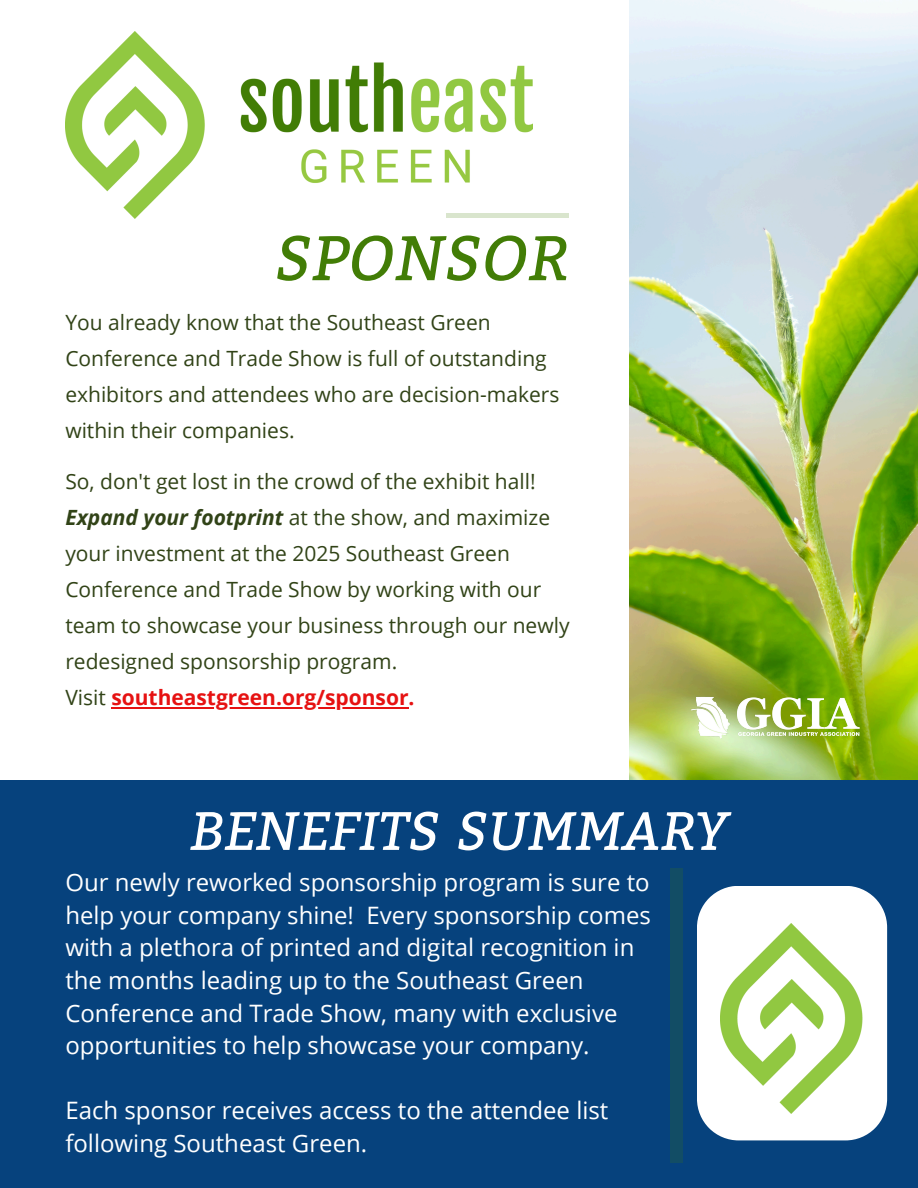
<style>
.page{position:relative;width:918px;height:1188px;background:#fff}
.page>*{position:absolute;margin:0;border:0;box-sizing:border-box;transform-origin:0 0}
.t1{font:italic 63px "Bitter";color:#427d06}
.t2{font:italic 54px "Bitter";color:#fff}
.t3{font:24px/32.7px "Open Sans";color:#fff}
.t4{font:21px/36px "Open Sans";color:#314317}
.s1{font-weight:700;font-style:italic}
.s2{font-weight:700;color:#e61212}
</style>
<div class="page">
<img style="left:629px;top:0;width:289px;height:780px">
<div style="left:0;top:780px;width:918px;height:408px;background:#06427d"></div>
<hr style="left:111px;top:707px;width:298px;height:1px;background:#e61212">
<div style="left:670px;top:868px;width:12px;height:295px;background:#124d65"></div>
<div style="left:446px;top:213px;width:122px;height:5px;background:#d9e5cd"></div>
<img style="left:65px;top:32px;width:467px;height:186px">
<img style="left:682px;top:679px;width:192px;height:68px">
<svg style="left:697px;top:886px;width:190px;height:254px;background:#edf2f5"></svg>
<img style="left:721px;top:924px;width:143px;height:190px">
<h2 class="t1" style="left:275px;top:212px;width:295px">SPONSOR</h2>
<p class="t4" style="left:65px;top:304px;width:496px">You already know that the Southeast Green Conference and Trade Show is full of outstanding exhibitors and attendees who are decision-makers within their companies.</p>
<p class="t4" style="left:65px;top:463px;width:506px">So, don't get lost in the crowd of the exhibit hall!<br><span class="s1">Expand your footprint</span> at the show, and maximize your investment at the 2025 Southeast Green Conference and Trade Show by working with our team to showcase your business through our newly redesigned sponsorship program.<br>Visit <span class="s2">southeastgreen.org/sponsor.</span></p>
<h1 class="t2" style="left:190px;top:791px;width:540px">BENEFITS SUMMARY</h1>
<p class="t3" style="left:65px;top:865px;width:587px">Our newly reworked sponsorship program is sure to help your company shine! Every sponsorship comes with a plethora of printed and digital recognition in the months leading up to the Southeast Green Conference and Trade Show, many with exclusive opportunities to help showcase your company.</p>
<p class="t3" style="left:65px;top:1094px;width:545px">Each sponsor receives access to the attendee list following Southeast Green.</p>
</div>
